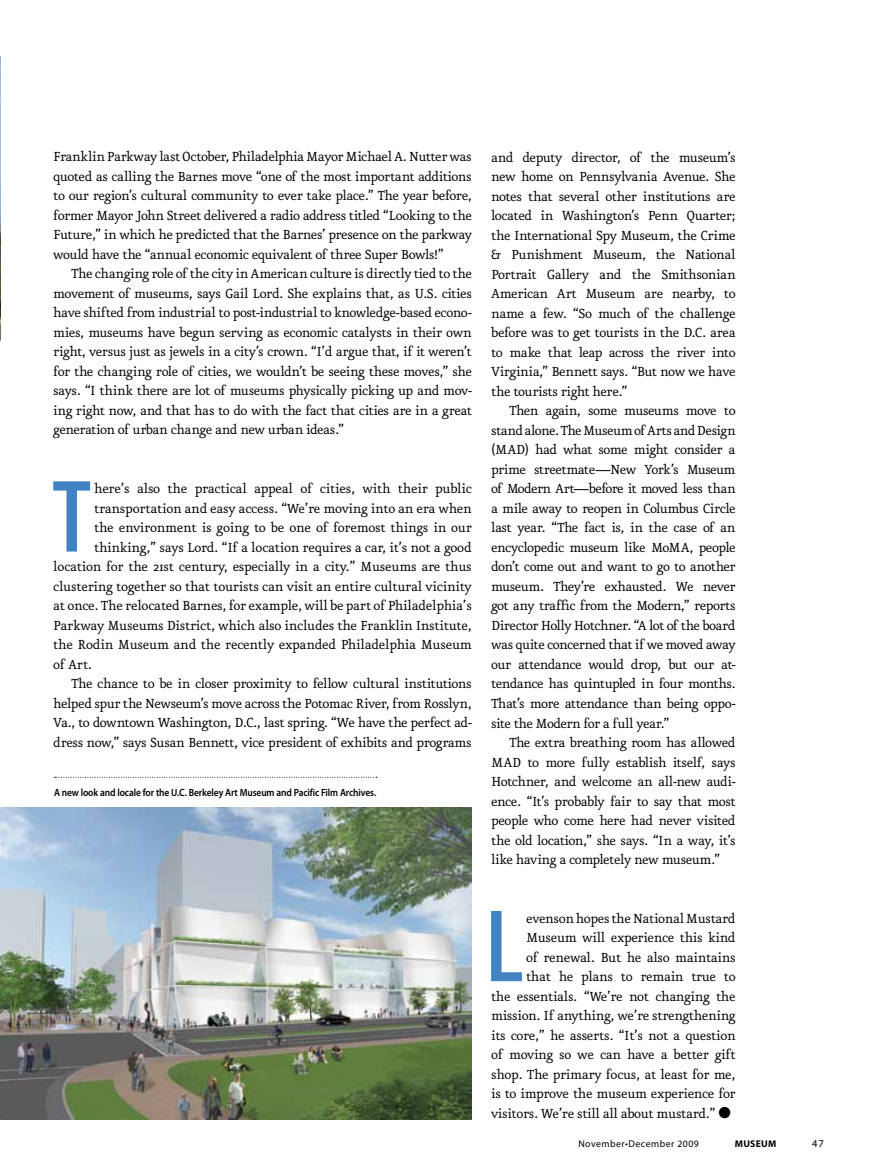
<style>
.page{position:relative;width:878px;height:1175px;background:#fff}
.page>*{position:absolute;margin:0;border:0;box-sizing:border-box;transform-origin:0 0}
.t1{font:500 94.8px "Benton Sans Comp";color:#4182c3}
.t2{font:15.75px/19.5px "Eureka";letter-spacing:-.025em;color:#000;text-align:justify}
.t3{font:600 10.5px "Myriad Pro";letter-spacing:-.01em;color:#000;scale:.9 1}
.t4{font:10.5px "Myriad Pro";color:#000}
.t5{font:9.75px "Myriad Pro";letter-spacing:.05em;color:#000}
.t6{font:700 9.75px "Myriad";letter-spacing:.025em;color:#000}
</style>
<div class="page">
<img style="left:0;top:807px;width:472px;height:312px">
<img style="left:0;top:56px;width:1px;height:285px">
<svg style="left:54px;top:777px;width:323px;height:1px"></svg>
<p class="t2" style="left:53px;top:148px;width:420px">Franklin Parkway last October, Philadelphia Mayor Michael A. Nutter was quoted as calling the Barnes move “one of the most important additions to our region’s cultural community to ever take place.” The year before, former Mayor John Street delivered a radio address titled “Looking to the Future,” in which he predicted that the Barnes’ presence on the parkway would have the “annual economic equivalent of three Super Bowls!”</p>
<p class="t2" style="left:53px;top:265px;width:420px;text-indent:18px">The changing role of the city in American culture is directly tied to the movement of museums, says Gail Lord. She explains that, as U.S. cities have shifted from industrial to post-industrial to knowledge-based econo&shy;mies, museums have begun serving as economic catalysts in their own right, versus just as jewels in a city’s crown. “I’d argue that, if it weren’t for the changing role of cities, we wouldn’t be seeing these moves,” she says. “I think there are lot of museums physically picking up and mov&shy;ing right now, and that has to do with the fact that cities are in a great generation of urban change and new urban ideas.”</p>
<h1 class="t1" style="left:52px;top:462px;width:42px">T</h1>
<p class="t2" style="left:94px;top:479px;width:379px">here’s also the practical appeal of cities, with their public</p>
<p class="t2" style="left:94px;top:499px;width:379px">transportation and easy access. “We’re moving into an era when</p>
<p class="t2" style="left:94px;top:518px;width:379px">the environment is going to be one of foremost things in our</p>
<p class="t2" style="left:94px;top:538px;width:379px">thinking,” says Lord. “If a location requires a car, it’s not a good</p>
<p class="t2" style="left:53px;top:557px;width:420px">location for the 21st century, especially in a city.” Museums are thus</p>
<p class="t2" style="left:53px;top:577px;width:420px">clustering together so that tourists can visit an entire cultural vicinity</p>
<p class="t2" style="left:53px;top:596px;width:420px">at once. The relocated Barnes, for example, will be part of Philadelphia’s</p>
<p class="t2" style="left:53px;top:616px;width:420px">Parkway Museums District, which also includes the Franklin Institute,</p>
<p class="t2" style="left:53px;top:635px;width:420px">the Rodin Museum and the recently expanded Philadelphia Museum</p>
<p class="t2" style="left:53px;top:655px;width:40px">of Art.</p>
<p class="t2" style="left:71px;top:674px;width:402px">The chance to be in closer proximity to fellow cultural institutions</p>
<p class="t2" style="left:53px;top:694px;width:420px">helped spur the Newseum’s move across the Potomac River, from Rosslyn,</p>
<p class="t2" style="left:53px;top:713px;width:420px">Va., to downtown Washington, D.C., last spring. “We have the perfect ad-</p>
<p class="t2" style="left:53px;top:733px;width:420px">dress now,” says Susan Bennett, vice president of exhibits and programs</p>
<p class="t3" style="left:54px;top:785px;width:359px">A new look and locale for the U.C. Berkeley Art Museum and Pacific Film Archives.</p>
<p class="t2" style="left:491px;top:148px;width:246px">and deputy director, of the museum’s new home on Pennsylvania Avenue. She notes that several other institutions are located in Washington’s Penn Quarter; the International Spy Museum, the Crime &amp; Punishment Museum, the National Portrait Gallery and the Smithsonian American Art Museum are nearby, to name a few. “So much of the challenge before was to get tourists in the D.C. area to make that leap across the river into Virginia,” Bennett says. “But now we have the tourists right here.”</p>
<p class="t2" style="left:491px;top:402px;width:246px;text-indent:18px">Then again, some museums move to stand alone. The Museum of Arts and Design (MAD) had what some might consider a prime streetmate—New York’s Museum of Modern Art—before it moved less than a mile away to reopen in Columbus Circle last year. “The fact is, in the case of an encyclopedic museum like MoMA, people don’t come out and want to go to another museum. They’re exhausted. We never got any traffic from the Modern,” reports Director Holly Hotchner. “A lot of the board was quite concerned that if we moved away our attendance would drop, but our at&shy;tendance has quintupled in four months.<br>That’s more attendance than being oppo&shy;site the Modern for a full year.”</p>
<p class="t2" style="left:491px;top:733px;width:246px;text-indent:18px">The extra breathing room has allowed MAD to more fully establish itself, says Hotchner, and welcome an all-new audi&shy;ence. “It’s probably fair to say that most people who come here had never visited the old location,” she says. “In a way, it’s like having a completely new museum.”</p>
<h1 class="t1" style="left:486px;top:891px;width:32px">L</h1>
<p class="t2" style="left:491px;top:909px;width:246px;text-align:right">evenson hopes the National Mustard Museum will experience this kind<br>of renewal. But he also maintains<br>that he plans to remain true to<br>the essentials. “We’re not changing the mission. If anything, we’re strengthening its core,” he asserts. “It’s not a question of moving so we can have a better gift shop. The primary focus, at least for me, is to improve the museum experience for visitors. We’re still all about mustard.” ●</p>
<p class="t5" style="left:578px;top:1137px;width:122px">November•December 2009</p>
<p class="t6" style="left:734px;top:1138px;width:42px">MUSEUM</p>
<p class="t4" style="left:812px;top:1136px;width:13px">47</p>
</div>
